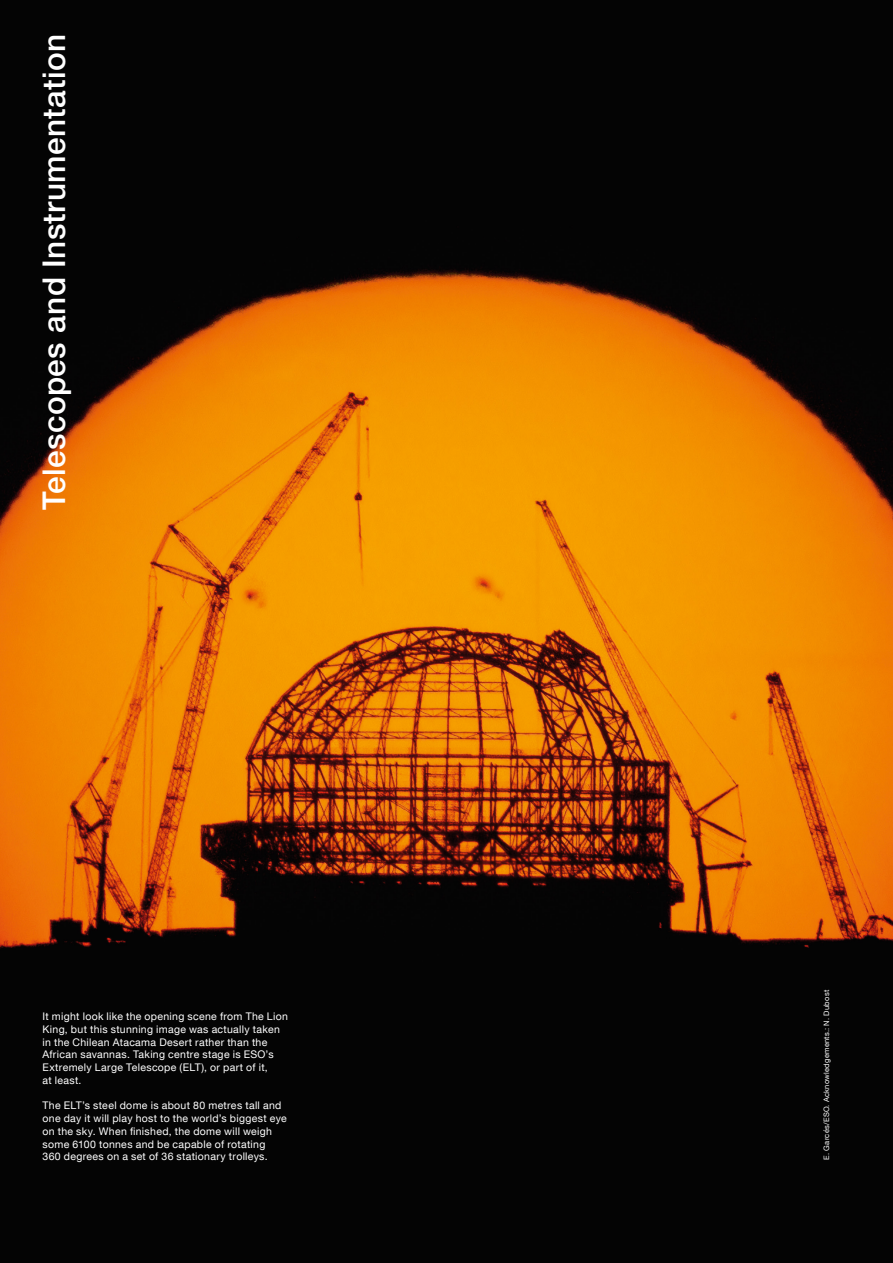
<style>
.page{position:relative;width:893px;height:1263px;background:#fff}
.page>*{position:absolute;margin:0;border:0;box-sizing:border-box;transform-origin:0 0}
.section_page_title{font:500 31.5px "Helvetica Neue LT Pro";letter-spacing:.01em;color:#fff}
._55_7pt_white{font:10.5px/12.8px "Helvetica Neue LT Com";letter-spacing:.03em;color:#fff}
.Photo_credits_white{font:7.5px "Helvetica Neue LT Com";letter-spacing:.035em;color:#fff}
</style>
<div class="page">
<img style="left:0;top:0;width:893px;height:1263px">
<p class="section_page_title" style="left:35px;top:510px;width:477px;rotate:-90deg">Telescopes and Instrumentation</p>
<p class="_55_7pt_white" style="left:43px;top:1010px;width:247px">It might look like the opening scene from The Lion King, but this stunning image was actually taken in the Chilean Atacama Desert rather than the African savannas. Taking centre stage is ESO’s Extremely Large Telescope (ELT), or part of it,<br>at least.</p>
<p class="_55_7pt_white" style="left:43px;top:1099px;width:246px">The ELT’s steel dome is about 80 metres tall and one day it will play host to the world’s biggest eye on the sky. When finished, the dome will weigh some 6100 tonnes and be capable of rotating<br>360 degrees on a set of 36 stationary trolleys.</p>
<p class="Photo_credits_white" style="left:822px;top:1160px;width:171px;rotate:-90deg">E. Garcés/ESO. Acknowledgements.: N. Dubost</p>
</div>
